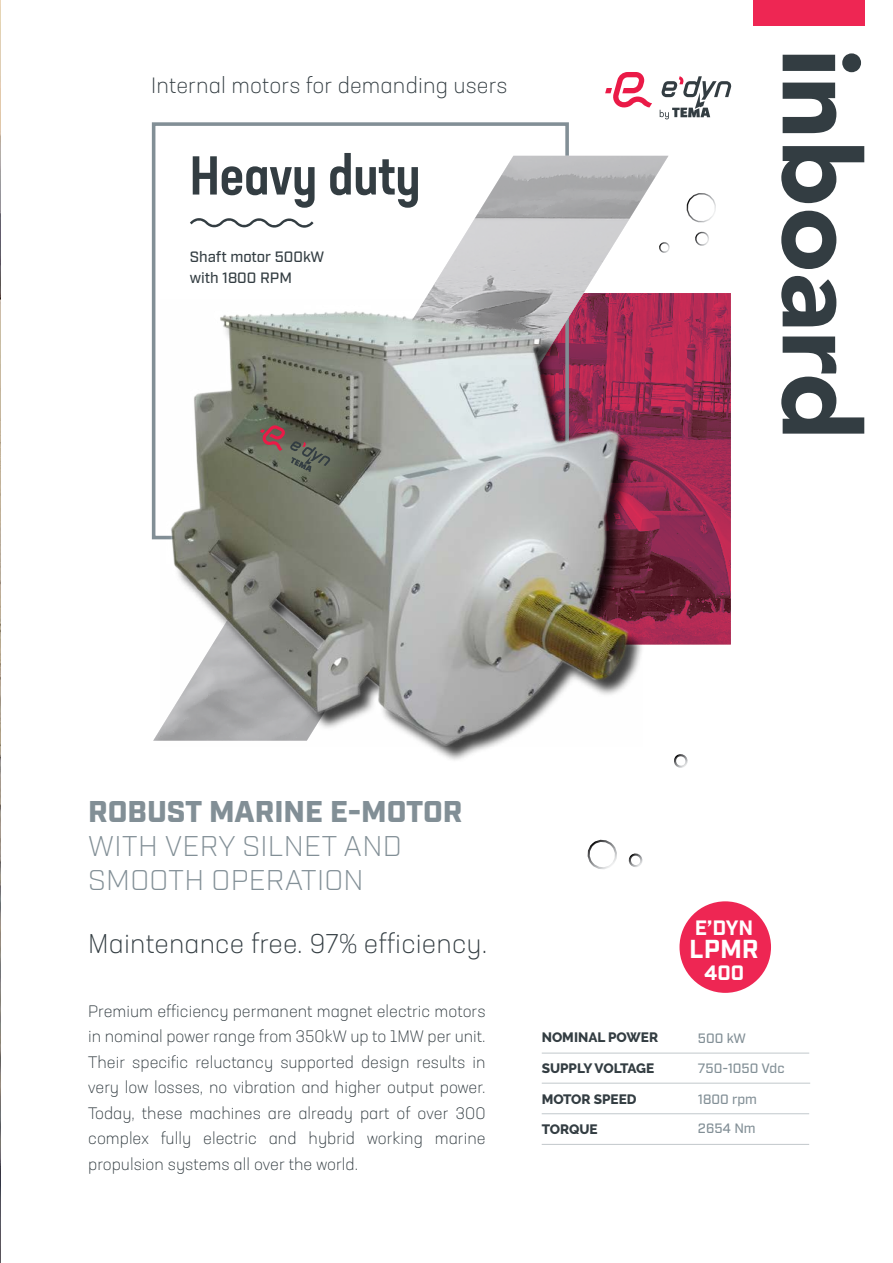
<style>
.page{position:relative;width:893px;height:1263px;background:#fff}
.page>*{position:absolute;margin:0;border:0;box-sizing:border-box;transform-origin:0 0}
.t1{font:900 108px "Avenir";color:#333d42}
.t2{font:500 condensed 54px "Neusa Next Std";color:#333d42}
.t3{font:900 30px "Industry";color:#828f96}
.t4{font:300 28.5px/34.2px "Industry";letter-spacing:.01em;color:#828f96}
.t5{font:300 27px "Neusa Next Pro";letter-spacing:.005em;color:#333d42}
.t6{font:700 25.95px "Industry";color:#fff}
.t7{font:300 22.05px "Neusa Next Pro";letter-spacing:.005em;color:#333d42}
.t8{font:700 20.85px "Industry";color:#fff}
.t9{font:300 16.5px/25.5px "Neusa Next Pro";color:#333d42;text-align:justify}
.t10{font:500 15px/21px "Industry";color:#333d42}
.t11{font:800 13.5px "Raleway";color:#333d42}
.t12{font:500 13.5px/29.1px "Industry";color:#828f96}
</style>
<div class="page">
<img style="left:0;top:0;width:1px;height:1263px">
<svg style="left:605px;top:72px;width:47px;height:36px"></svg>
<svg style="left:660px;top:76px;width:71px;height:43px"></svg>
<svg style="left:669px;top:293px;width:62px;height:351px;background:#9a294f"></svg>
<svg style="left:686px;top:193px;width:30px;height:53px"></svg>
<img style="left:153px;top:156px;width:515px;height:585px">
<div style="left:679px;top:901px;width:92px;height:92px;background:#ee2653;border-radius:50%"></div>
<div style="left:172px;top:313px;width:473px;height:450px;background:#000;opacity:.75"></div>
<img style="left:160px;top:300px;width:482px;height:447px">
<svg style="left:260px;top:425px;width:70px;height:47px;background:#6b6157"></svg>
<hr style="left:542px;top:1053px;width:267px;height:1px;background:#828f96">
<hr style="left:542px;top:1083px;width:268px;height:1px;background:#828f96">
<hr style="left:542px;top:1113px;width:267px;height:1px;background:#828f96">
<hr style="left:542px;top:1144px;width:267px;height:1px;background:#828f96">
<div style="left:754px;top:0;width:111px;height:26px;background:#ee2653"></div>
<svg style="left:587px;top:839px;width:30px;height:30px"></svg>
<svg style="left:628px;top:854px;width:15px;height:13px"></svg>
<svg style="left:674px;top:754px;width:14px;height:14px"></svg>
<h3 class="t7" style="left:151px;top:72px;width:358px">Internal motors for demanding users</h3>
<h2 class="t2" style="left:190px;top:141px;width:232px">Heavy duty</h2>
<p class="t10" style="left:190px;top:247px;width:136px">Shaft motor 500kW with 1800 RPM</p>
<h1 class="t1" style="left:913px;top:49px;width:394px;rotate:90deg">inboard</h1>
<h3 class="t3" style="left:88px;top:793px;width:376px">ROBUST MARINE E-MOTOR</h3>
<h3 class="t4" style="left:88px;top:829px;width:315px">WITH VERY SILNET AND<br>SMOOTH OPERATION</h3>
<h3 class="t5" style="left:88px;top:926px;width:400px">Maintenance free. 97% efficiency.</h3>
<p class="t9" style="left:88px;top:998px;width:399px">Premium efficiency permanent magnet electric motors in nominal power range from 350kW up to 1MW per unit.<br>Their specific reluctancy supported design results in very low losses, no vibration and higher output power.<br>Today, these machines are already part of over 300 complex fully electric and hybrid working marine propulsion systems all over the world.</p>
<p class="t11" style="left:542px;top:1030px;width:118px">NOMINAL POWER</p>
<p class="t11" style="left:542px;top:1061px;width:114px">SUPPLY VOLTAGE</p>
<p class="t11" style="left:542px;top:1091px;width:96px">MOTOR SPEED</p>
<p class="t11" style="left:542px;top:1122px;width:57px">TORQUE</p>
<p class="t8" style="left:695px;top:915px;width:60px">E’DYN</p>
<h3 class="t6" style="left:689px;top:933px;width:71px">LPMR</h3>
<p class="t8" style="left:704px;top:960px;width:41px">400</p>
<p class="t12" style="left:698px;top:1024px;width:50px">500 kW</p>
<p class="t12" style="left:698px;top:1054px;width:88px">750-1050 Vdc</p>
<p class="t12" style="left:698px;top:1085px;width:61px">1800 rpm<br>2654 Nm</p>
</div>
